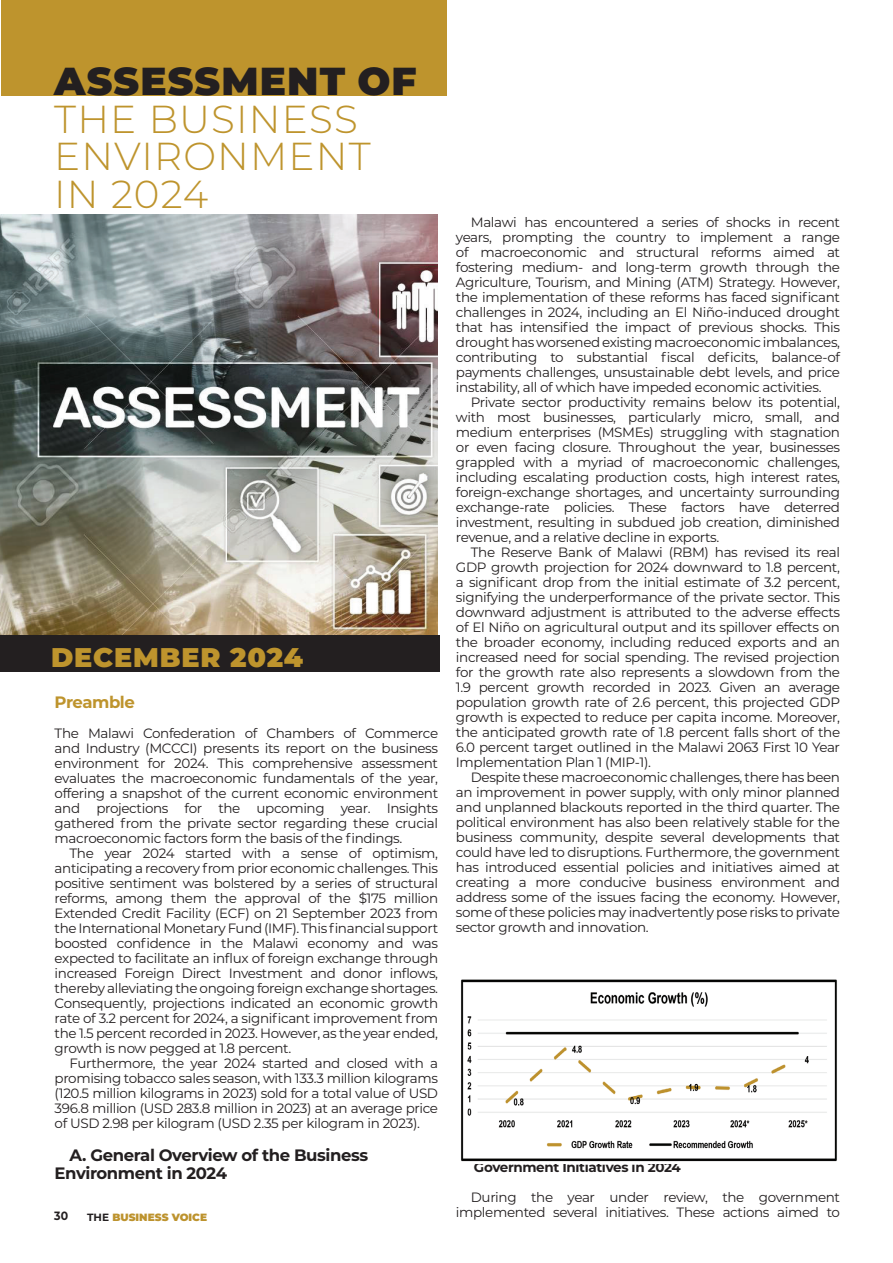
<style>
.page{position:relative;width:893px;height:1263px;background:#fff}
.page>*{position:absolute;margin:0;border:0;box-sizing:border-box;transform-origin:0 0}
.t1{font:300 39px/37.5px "Montserrat";letter-spacing:.03em;color:#be942d}
.t2{font:900 39px "Montserrat";letter-spacing:.03em;color:#231f20}
.t3{font:900 27px "Montserrat";letter-spacing:.03em;color:#be942d}
.t4{font:700 16.5px/18px "Montserrat";letter-spacing:-.025em;color:#231f20}
.t5{font:700 16.5px "Montserrat";letter-spacing:-.025em;color:#be942d}
.t6{font:13.5px/15px "Montserrat";letter-spacing:-.025em;color:#231f20;text-align:justify}
.t7{font:700 13.5px "Montserrat";letter-spacing:-.025em;color:#231f20}
.t8{font:700 12px "Montserrat";color:#231f20;scale:.91 1}
.t9{font:900 10.5px "Montserrat";color:#bd932e}
.s1{font-weight:700;color:#231f20}
</style>
<div class="page">
<div style="left:1px;top:0;width:445px;height:96px;background:#be942d"></div>
<img style="left:0;top:214px;width:438px;height:421px">
<div style="left:0;top:635px;width:439px;height:36px;background:#231f20"></div>
<img style="left:461px;top:979px;width:376px;height:183px">
<h1 class="t2" style="left:54px;top:52px;width:364px">ASSESSMENT OF</h1>
<h1 class="t1" style="left:54px;top:99px;width:318px">THE BUSINESS<br>ENVIRONMENT<br>IN 2024</h1>
<h2 class="t3" style="left:51px;top:637px;width:253px">DECEM BER 2024</h2>
<p class="t5" style="left:55px;top:690px;width:82px">Preamble</p>
<p class="t6" style="left:55px;top:725px;width:385px">The Malawi Confederation of Chambers of Commerce and Industry (MCCCI) presents its report on the business environment for 2024. This comprehensive assessment evaluates the macroeconomic fundamentals of the year, offering a snapshot of the current economic environment and projections for the upcoming year. Insights gathered from the private sector regarding these crucial macroeconomic factors form the basis of the findings.</p>
<p class="t6" style="left:55px;top:845px;width:385px;text-indent:15px">The year 2024 started with a sense of optimism, anticipating a recovery from prior economic challenges. This positive sentiment was bolstered by a series of structural reforms, among them the approval of the $175 million Extended Credit Facility (ECF) on 21 September 2023 from the International Monetary Fund (IMF). This financial support boosted confidence in the Malawi economy and was expected to facilitate an influx of foreign exchange through increased Foreign Direct Investment and donor inflows, thereby alleviating the ongoing foreign exchange shortages.<br>Consequently, projections indicated an economic growth rate of 3.2 percent for 2024, a significant improvement from the 1.5 percent recorded in 2023. However, as the year ended, growth is now pegged at 1.8 percent.</p>
<p class="t6" style="left:55px;top:1055px;width:385px;text-indent:15px">Furthermore, the year 2024 started and closed with a promising tobacco sales season, with 133.3 million kilograms (120.5 million kilograms in 2023) sold for a total value of USD 396.8 million (USD 283.8 million in 2023) at an average price of USD 2.98 per kilogram (USD 2.35 per kilogram in 2023).</p>
<p class="t4" style="left:55px;top:1145px;width:315px;text-indent:15px">A. General Overview of the Business<br>Environment in 2024</p>
<p class="t8" style="left:54px;top:1207px;width:17px">30</p>
<p class="t9" style="left:87px;top:1209px;width:121px"><span class="s1">the</span> BUSINESS VOICE</p>
<p class="t6" style="left:456px;top:215px;width:386px;text-indent:15px">Malawi has encountered a series of shocks in recent years, prompting the country to implement a range of macroeconomic and structural reforms aimed at fostering medium- and long-term growth through the Agriculture, Tourism, and Mining (ATM) Strategy. However, the implementation of these reforms has faced significant challenges in 2024, including an El Niño-induced drought that has intensified the impact of previous shocks. This drought has worsened existing macroeconomic imbalances, contributing to substantial fiscal deficits, balance-of payments challenges, unsustainable debt levels, and price instability, all of which have impeded economic activities.</p>
<p class="t6" style="left:456px;top:395px;width:386px;text-indent:15px">Private sector productivity remains below its potential, with most businesses, particularly micro, small, and medium enterprises (MSMEs) struggling with stagnation or even facing closure. Throughout the year, businesses grappled with a myriad of macroeconomic challenges, including escalating production costs, high interest rates, foreign-exchange shortages, and uncertainty surrounding exchange-rate policies. These factors have deterred investment, resulting in subdued job creation, diminished revenue, and a relative decline in exports.</p>
<p class="t6" style="left:456px;top:545px;width:386px;text-indent:15px">The Reserve Bank of Malawi (RBM) has revised its real GDP growth projection for 2024 downward to 1.8 percent, a significant drop from the initial estimate of 3.2 percent, signifying the underperformance of the private sector. This downward adjustment is attributed to the adverse effects of El Niño on agricultural output and its spillover effects on the broader economy, including reduced exports and an increased need for social spending. The revised projection for the growth rate also represents a slowdown from the 1.9 percent growth recorded in 2023. Given an average population growth rate of 2.6 percent, this projected GDP growth is expected to reduce per capita income. Moreover, the anticipated growth rate of 1.8 percent falls short of the 6.0 percent target outlined in the Malawi 2063 First 10 Year Implementation Plan 1 (MIP-1).</p>
<p class="t6" style="left:456px;top:770px;width:386px;text-indent:15px">Despite these macroeconomic challenges, there has been an improvement in power supply, with only minor planned and unplanned blackouts reported in the third quarter. The political environment has also been relatively stable for the business community, despite several developments that could have led to disruptions. Furthermore, the government has introduced essential policies and initiatives aimed at creating a more conducive business environment and address some of the issues facing the economy. However, some of these policies may inadvertently pose risks to private sector growth and innovation.</p>
<p class="t7" style="left:474px;top:1158px;width:208px">Government Initiatives in 2024</p>
<p class="t6" style="left:456px;top:1190px;width:386px;text-align:right">During the year under review, the government implemented several initiatives. These actions aimed to</p>
</div>
